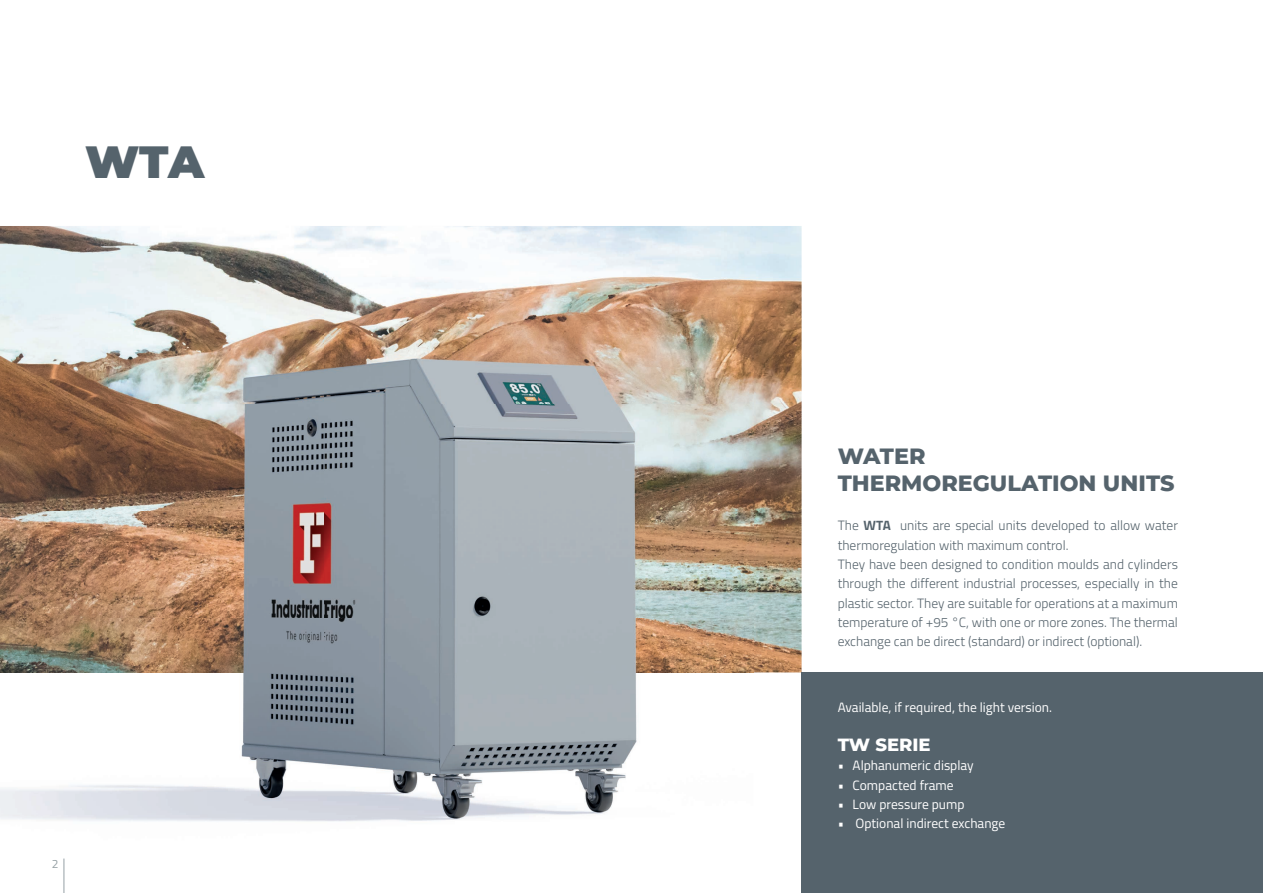
<style>
.page{position:relative;width:1263px;height:893px;background:#fff}
.page>*{position:absolute;margin:0;border:0;box-sizing:border-box;transform-origin:0 0}
.t1{font:900 45px "Montserrat";color:#55636c}
.t2{font:800 22.5px/27px "Montserrat";color:#55636c}
.t3{font:800 18px "Montserrat";color:#fff}
.t4{font:300 13.5px/19.4px "Titillium Web";color:#55636c}
.t5{font:13.5px "Titillium Web";color:#fff}
.t6{font:12px "Titillium Web";color:#96a1a5}
.s1{font-weight:700}
</style>
<div class="page">
<img style="left:0;top:226px;width:801px;height:446px">
<img style="left:0;top:298px;width:754px;height:595px">
<hr style="left:64px;top:858px;width:1px;height:35px;background:#96a1a5">
<div style="left:801px;top:672px;width:462px;height:221px;background:#55636c"></div>
<h1 class="t1" style="left:85px;top:128px;width:121px">WTA</h1>
<p class="t6" style="left:52px;top:854px;width:8px">2</p>
<h2 class="t2" style="left:838px;top:441px;width:338px">WATER<br>THERMOREGULATION UNITS</h2>
<p class="t4" style="left:838px;top:515px;width:342px">The <span class="s1">WTA</span> units are special units developed to allow water thermoregulation with maximum control.<br>They have been designed to condition moulds and cylinders through the different industrial processes, especially in the plastic sector. They are suitable for operations at a maximum temperature of +95 °C, with one or more zones. The thermal exchange can be direct (standard) or indirect (optional).</p>
<p class="t5" style="left:838px;top:697px;width:216px">Available, if required, the light version.</p>
<h3 class="t3" style="left:838px;top:731px;width:94px">TW SERIE</h3>
<p class="t5" style="left:838px;top:756px;width:138px">• Alphanumeric display</p>
<p class="t5" style="left:838px;top:775px;width:117px">• Compacted frame</p>
<p class="t5" style="left:838px;top:794px;width:128px">• Low pressure pump</p>
<p class="t5" style="left:838px;top:814px;width:169px">• Optional indirect exchange</p>
</div>
